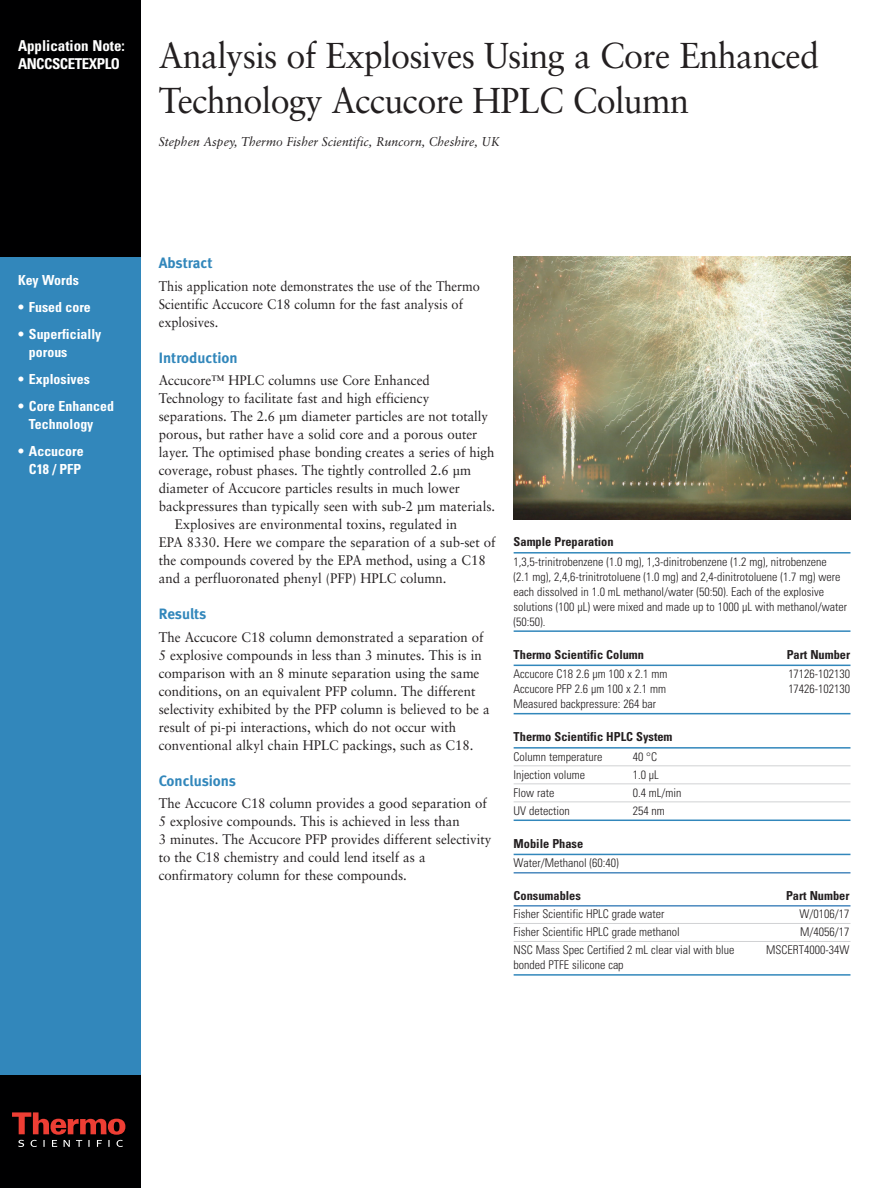
<style>
.page{position:relative;width:891px;height:1188px;background:#fff}
.page>*{position:absolute;margin:0;border:0;box-sizing:border-box;transform-origin:0 0}
.t1{font:36px/45px "Sabon";letter-spacing:-.02em;color:#231f20;scale:.95 1}
.t2{font:15px "Meta Bold LF";color:#3287bb}
.t3{font:700 condensed 15px/18px "Univers";color:#fff}
.t4{font:13.8px/18px "Sabon";color:#231f20;scale:.95 1}
.t5{font:13.8px/18px "Sabon";color:#231f20;scale:.92 1}
.t6{font:700 condensed 13.8px/18px "Univers";color:#fff}
.t7{font:italic 12.75px "Sabon";color:#231f20;scale:.95 1}
.t8{font:700 condensed 12.3px "Univers";color:#231f20}
.t9{font:300 condensed 12px/15px "Univers";color:#231f20}
</style>
<div class="page">
<div style="left:0;top:257px;width:141px;height:931px;background:#3287bb"></div>
<div style="left:0;top:0;width:141px;height:257px;background:#000001"></div>
<div style="left:0;top:1076px;width:141px;height:112px;background:#000001"></div>
<svg style="left:12px;top:1112px;width:113px;height:35px"></svg>
<hr style="left:514px;top:552px;width:336px;height:2px;background:#3287bb">
<hr style="left:514px;top:630px;width:336px;height:2px;background:#3287bb">
<hr style="left:514px;top:665px;width:336px;height:1px;background:#3287bb">
<hr style="left:514px;top:713px;width:336px;height:1px;background:#3287bb">
<hr style="left:514px;top:747px;width:336px;height:2px;background:#3287bb">
<hr style="left:514px;top:765px;width:336px;height:1px;background:#d1d2d4">
<hr style="left:514px;top:783px;width:336px;height:1px;background:#d1d2d4">
<hr style="left:514px;top:801px;width:336px;height:1px;background:#d1d2d4">
<hr style="left:514px;top:820px;width:336px;height:1px;background:#3287bb">
<hr style="left:514px;top:854px;width:336px;height:1px;background:#3287bb">
<hr style="left:514px;top:872px;width:336px;height:2px;background:#4a89be">
<hr style="left:514px;top:905px;width:336px;height:2px;background:#4a89be">
<hr style="left:514px;top:923px;width:336px;height:1px;background:#d1d2d4">
<hr style="left:514px;top:941px;width:336px;height:1px;background:#d1d2d4">
<hr style="left:514px;top:974px;width:336px;height:2px;background:#3287bb">
<img style="left:514px;top:256px;width:336px;height:263px">
<p class="t3" style="left:18px;top:38px;width:108px">Application Note:<br>ANCCSCETEXPLO</p>
<h1 class="t1" style="left:159px;top:36px;width:697px">Analysis of Explosives Using a Core Enhanced<br>Technology Accucore HPLC Column</h1>
<p class="t7" style="left:159px;top:136px;width:360px">Stephen Aspey, Thermo Fisher Scientific, Runcorn, Cheshire, UK</p>
<p class="t6" style="left:18px;top:272px;width:62px">Key Words</p>
<p class="t6" style="left:18px;top:299px;width:74px">• Fused core</p>
<p class="t6" style="left:29px;top:326px;width:74px;text-indent:-11px">• Superficially porous</p>
<p class="t6" style="left:18px;top:371px;width:73px">• Explosives</p>
<p class="t6" style="left:29px;top:398px;width:87px;text-indent:-11px">• Core Enhanced<br>Technology</p>
<p class="t6" style="left:18px;top:443px;width:67px;text-align:right">• Accucore<br>C18 / PFP</p>
<p class="t2" style="left:159px;top:258px;width:55px">Abstract</p>
<p class="t5" style="left:159px;top:278px;width:351px">This application note demonstrates the use of the Thermo<br>Scientific Accucore C18 column for the fast analysis of explosives.</p>
<p class="t2" style="left:159px;top:352px;width:80px">Introduction</p>
<p class="t4" style="left:159px;top:373px;width:287px">Accucore™ HPLC columns use Core Enhanced</p>
<p class="t4" style="left:159px;top:391px;width:286px">Technology to facilitate fast and high efficiency</p>
<p class="t4" style="left:159px;top:409px;width:348px">separations. The 2.6 µm diameter particles are not totally</p>
<p class="t4" style="left:159px;top:427px;width:337px">porous, but rather have a solid core and a porous outer</p>
<p class="t4" style="left:159px;top:445px;width:355px">layer. The optimised phase bonding creates a series of high</p>
<p class="t4" style="left:159px;top:463px;width:330px">coverage, robust phases. The tightly controlled 2.6 µm</p>
<p class="t4" style="left:159px;top:481px;width:319px">diameter of Accucore particles results in much lower</p>
<p class="t4" style="left:159px;top:499px;width:356px">backpressures than typically seen with sub-2 µm materials.</p>
<p class="t4" style="left:175px;top:517px;width:299px">Explosives are environmental toxins, regulated in</p>
<p class="t4" style="left:159px;top:535px;width:356px">EPA 8330. Here we compare the separation of a sub-set of</p>
<p class="t4" style="left:159px;top:553px;width:346px">the compounds covered by the EPA method, using a C18</p>
<p class="t4" style="left:159px;top:571px;width:304px">and a perfluoronated phenyl (PFP) HPLC column.</p>
<p class="t2" style="left:159px;top:609px;width:49px">Results</p>
<p class="t4" style="left:159px;top:629px;width:350px">The Accucore C18 column demonstrated a separation of 5 explosive compounds in less than 3 minutes. This is in comparison with an 8 minute separation using the same conditions, on an equivalent PFP column. The different selectivity exhibited by the PFP column is believed to be a result of pi-pi interactions, which do not occur with conventional alkyl chain HPLC packings, such as C18.</p>
<p class="t2" style="left:159px;top:775px;width:79px">Conclusions</p>
<p class="t4" style="left:159px;top:796px;width:352px">The Accucore C18 column provides a good separation of 5 explosive compounds. This is achieved in less than<br>3 minutes. The Accucore PFP provides different selectivity to the C18 chemistry and could lend itself as a confirmatory column for these compounds.</p>
<p class="t8" style="left:514px;top:537px;width:101px">Sample Preparation</p>
<p class="t9" style="left:514px;top:555px;width:335px">1,3,5-trinitrobenzene (1.0 mg), 1,3-dinitrobenzene (1.2 mg), nitrobenzene<br>(2.1 mg), 2,4,6-trinitrotoluene (1.0 mg) and 2,4-dinitrotoluene (1.7 mg) were each dissolved in 1.0 mL methanol/water (50:50). Each of the explosive solutions (100 µL) were mixed and made up to 1000 µL with methanol/water (50:50).</p>
<p class="t8" style="left:514px;top:650px;width:132px">Thermo Scientific Column</p>
<p class="t8" style="left:787px;top:650px;width:65px">Part Number</p>
<p class="t9" style="left:514px;top:667px;width:155px">Accucore C18 2.6 µm 100 x 2.1 mm</p>
<p class="t9" style="left:788px;top:667px;width:63px">17126-102130</p>
<p class="t9" style="left:514px;top:682px;width:154px">Accucore PFP 2.6 µm 100 x 2.1 mm</p>
<p class="t9" style="left:788px;top:682px;width:63px">17426-102130</p>
<p class="t9" style="left:514px;top:697px;width:144px">Measured backpressure: 264 bar</p>
<p class="t8" style="left:514px;top:732px;width:160px">Thermo Scientific HPLC System</p>
<p class="t9" style="left:514px;top:750px;width:90px">Column temperature</p>
<p class="t9" style="left:633px;top:750px;width:26px">40 °C</p>
<p class="t9" style="left:514px;top:768px;width:73px">Injection volume</p>
<p class="t9" style="left:633px;top:768px;width:28px">1.0 µL</p>
<p class="t9" style="left:514px;top:786px;width:42px">Flow rate</p>
<p class="t9" style="left:633px;top:786px;width:50px">0.4 mL/min</p>
<p class="t9" style="left:514px;top:804px;width:58px">UV detection</p>
<p class="t9" style="left:633px;top:804px;width:34px">254 nm</p>
<p class="t8" style="left:514px;top:839px;width:71px">Mobile Phase</p>
<p class="t9" style="left:514px;top:856px;width:107px">Water/Methanol (60:40)</p>
<p class="t8" style="left:514px;top:891px;width:69px">Consumables</p>
<p class="t8" style="left:786px;top:891px;width:65px">Part Number</p>
<p class="t9" style="left:514px;top:908px;width:152px">Fisher Scientific HPLC grade water</p>
<p class="t9" style="left:800px;top:908px;width:51px">W/0106/17</p>
<p class="t9" style="left:514px;top:926px;width:168px">Fisher Scientific HPLC grade methanol</p>
<p class="t9" style="left:800px;top:926px;width:51px">M/4056/17</p>
<p class="t9" style="left:514px;top:944px;width:222px">NSC Mass Spec Certified 2 mL clear vial with blue</p>
<p class="t9" style="left:766px;top:944px;width:85px">MSCERT4000-34W</p>
<p class="t9" style="left:514px;top:959px;width:112px">bonded PTFE silicone cap</p>
</div>
